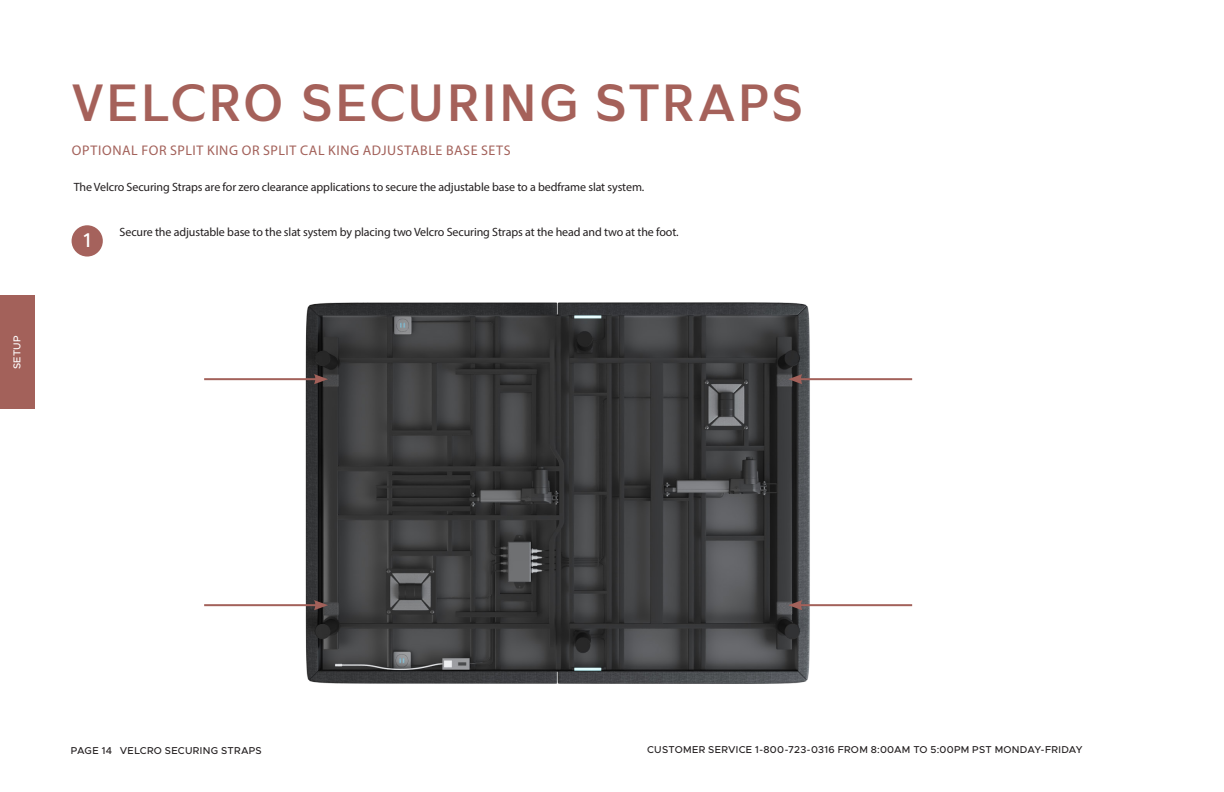
<style>
.page{position:relative;width:1224px;height:792px;background:#fff}
.page>*{position:absolute;margin:0;border:0;box-sizing:border-box;transform-origin:0 0}
.t1{font:700 50px "Stark";letter-spacing:.055em;color:#a5615a}
.t2{font:500 20px "Metropolis";color:#fff}
.t3{font:14px "Myriad Pro";letter-spacing:.045em;color:#a3615a}
.t4{font:12px "Myriad Pro";letter-spacing:-.01em;color:#231f20}
.t5{font:500 10px "Metropolis";letter-spacing:.03em;color:#231f20}
.t6{font:500 10px "Metropolis";color:#fff}
</style>
<div class="page">
<div style="left:0;top:295px;width:35px;height:114px;background:#a3615a"></div>
<div style="left:72px;top:225px;width:31px;height:32px;background:#a5625c;border-radius:50%"></div>
<img style="left:204px;top:302px;width:709px;height:382px">
<hr style="left:204px;top:378px;width:113px;height:2px;background:#a3615a">
<svg style="left:314px;top:374px;width:14px;height:10px"></svg>
<hr style="left:799px;top:378px;width:113px;height:2px;background:#a3615a">
<svg style="left:788px;top:374px;width:14px;height:10px"></svg>
<hr style="left:204px;top:604px;width:113px;height:2px;background:#a3615a">
<svg style="left:314px;top:600px;width:14px;height:10px"></svg>
<hr style="left:799px;top:604px;width:113px;height:2px;background:#a3615a">
<svg style="left:788px;top:600px;width:14px;height:10px"></svg>
<p class="t6" style="left:11px;top:369px;width:34px;rotate:-90deg">SETUP</p>
<p class="t1" style="left:72px;top:72px;width:732px">VELCRO SECURING STRAPS</p>
<p class="t3" style="left:72px;top:141px;width:440px">OPTIONAL FOR SPLIT KING OR SPLIT CAL KING ADJUSTABLE BASE SETS</p>
<p class="t4" style="left:74px;top:179px;width:572px">The Velcro Securing Straps are for zero clearance applications to secure the adjustable base to a bedframe slat system.</p>
<p class="t2" style="left:83px;top:227px;width:9px">1</p>
<p class="t4" style="left:120px;top:224px;width:561px">Secure the adjustable base to the slat system by placing two Velcro Securing Straps at the head and two at the foot.</p>
<p class="t5" style="left:71px;top:744px;width:43px">PAGE 14</p>
<p class="t5" style="left:647px;top:743px;width:437px">CUSTOMER SERVICE 1-800-723-0316 FROM 8:00AM TO 5:00PM PST MONDAY-FRIDAY</p>
<p class="t5" style="left:120px;top:744px;width:143px">VELCRO SECURING STRAPS</p>
</div>
